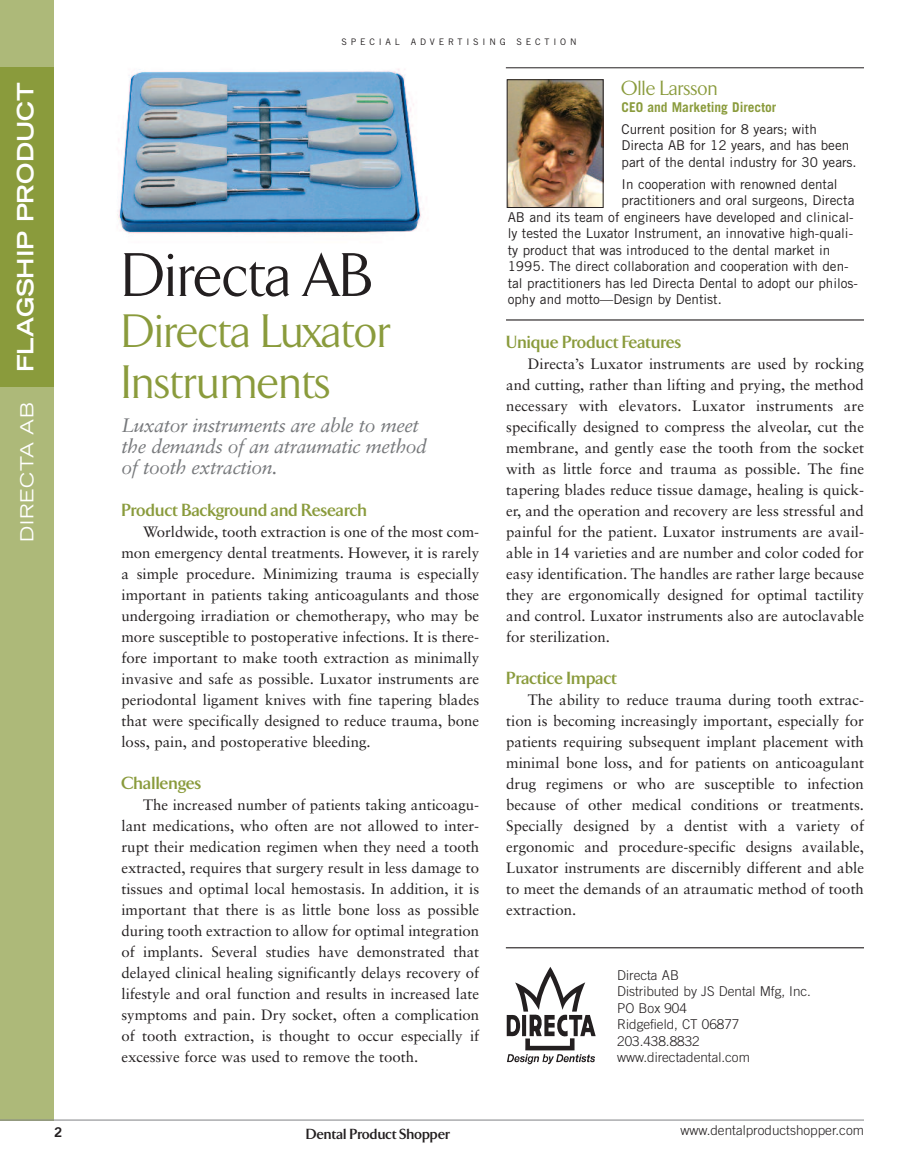
<style>
.page{position:relative;width:918px;height:1161px;background:#fff}
.page>*{position:absolute;margin:0;border:0;box-sizing:border-box;transform-origin:0 0}
.t1{font:63px "TF Arrow";color:#231f20}
.t2{font:48px/51px "TF Arrow";color:#8a9b3c}
.t3{font:700 expanded 22.5px "Trade Gothic LH";color:#fff}
.t4{font:21px "TF Arrow";color:#8a9b3c}
.t5{font:italic 19.5px/21px "Sabon";letter-spacing:-.02em;color:#76787b}
.t6{font:700 18px "TF Arrow";color:#8a9b3c}
.t7{font:expanded 18px "Trade Gothic LH";letter-spacing:.035em;color:#fff}
.t8{font:15px/21px "Sabon";color:#231f20;text-align:justify}
.t9{font:700 15px "TF Arrow";color:#231f20}
.t10{font:13.5px/16.5px "Trade Gothic";color:#231f20}
.t11{font:300 13.5px/16.5px "Trade Gothic";color:#231f20}
.t12{font:700 13.5px "Trade Gothic";color:#8a9b3c}
.t13{font:13.5px "Trade Gothic Bold Two";color:#231f20}
.t14{font:9px "Trade Gothic";letter-spacing:.425em;color:#231f20}
</style>
<div class="page">
<div style="left:0;top:0;width:54px;height:1120px;background:#adb979"></div>
<div style="left:0;top:68px;width:54px;height:319px;background:#8a9b3c"></div>
<img style="left:509px;top:81px;width:93px;height:125px">
<div style="left:507px;top:79px;width:97px;height:129px;border:1px solid #231f20"></div>
<hr style="left:506px;top:319px;width:358px;height:2px;background:#231f20">
<hr style="left:0;top:1120px;width:864px;height:1px;background:#808285">
<img style="left:117px;top:69px;width:304px;height:165px">
<hr style="left:506px;top:67px;width:358px;height:1px;background:#231f20">
<svg style="left:507px;top:967px;width:89px;height:97px"></svg>
<hr style="left:506px;top:947px;width:358px;height:1px;background:#231f20">
<h3 class="t3" style="left:17px;top:372px;width:292px;rotate:-90deg">FLAGSHIP PRODUCT</h3>
<p class="t7" style="left:20px;top:542px;width:141px;rotate:-90deg">DIRECTA AB</p>
<p class="t14" style="left:341px;top:38px;width:237px">SPECIAL ADVERTISING SECTION</p>
<h1 class="t1" style="left:122px;top:253px;width:253px">Directa AB</h1>
<h2 class="t2" style="left:122px;top:311px;width:271px">Directa Luxator<br>Instruments</h2>
<h3 class="t5" style="left:121px;top:417px;width:307px">Luxator instruments are able to meet the demands of an atraumatic method of tooth extraction.</h3>
<p class="t6" style="left:122px;top:504px;width:247px">Product Background and Research</p>
<p class="t8" style="left:121px;top:522px;width:359px;text-indent:22px">Worldwide, tooth extraction is one of the most com&shy;mon emergency dental treatments. However, it is rarely a simple procedure. Minimizing trauma is especially important in patients taking anticoagulants and those undergoing irradiation or chemotherapy, who may be more susceptible to postoperative infections. It is there&shy;fore important to make tooth extraction as minimally invasive and safe as possible. Luxator instruments are periodontal ligament knives with fine tapering blades that were specifically designed to reduce trauma, bone loss, pain, and postoperative bleeding.</p>
<p class="t6" style="left:122px;top:777px;width:81px">Challenges</p>
<p class="t8" style="left:121px;top:795px;width:359px;text-indent:22px">The increased number of patients taking anticoagu&shy;lant medications, who often are not allowed to inter&shy;rupt their medication regimen when they need a tooth extracted, requires that surgery result in less damage to tissues and optimal local hemostasis. In addition, it is important that there is as little bone loss as possible during tooth extraction to allow for optimal integration of implants. Several studies have demonstrated that delayed clinical healing significantly delays recovery of lifestyle and oral function and results in increased late symptoms and pain. Dry socket, often a complication of tooth extraction, is thought to occur especially if excessive force was used to remove the tooth.</p>
<h3 class="t4" style="left:622px;top:81px;width:98px">Olle Larsson</h3>
<p class="t12" style="left:622px;top:102px;width:156px">CEO and Marketing Director</p>
<p class="t10" style="left:622px;top:122px;width:237px">Current position for 8 years; with<br>Directa AB for 12 years, and has been part of the dental industry for 30 years.</p>
<p class="t10" style="left:622px;top:177px;width:218px">In cooperation with renowned dental</p>
<p class="t10" style="left:622px;top:193px;width:234px">practitioners and oral surgeons, Directa</p>
<p class="t10" style="left:508px;top:210px;width:347px">AB and its team of engineers have developed and clinical-</p>
<p class="t10" style="left:508px;top:226px;width:347px">ly tested the Luxator Instrument, an innovative high-quali-</p>
<p class="t10" style="left:508px;top:243px;width:324px">ty product that was introduced to the dental market in</p>
<p class="t10" style="left:508px;top:259px;width:343px">1995. The direct collaboration and cooperation with den-</p>
<p class="t10" style="left:508px;top:276px;width:352px">tal practitioners has led Directa Dental to adopt our philos-</p>
<p class="t10" style="left:508px;top:292px;width:216px">ophy and motto—Design by Dentist.</p>
<p class="t6" style="left:506px;top:336px;width:177px">Unique Product Features</p>
<p class="t8" style="left:506px;top:354px;width:359px;text-indent:22px">Directa’s Luxator instruments are used by rocking and cutting, rather than lifting and prying, the method necessary with elevators. Luxator instruments are specifically designed to compress the alveolar, cut the membrane, and gently ease the tooth from the socket with as little force and trauma as possible. The fine tapering blades reduce tissue damage, healing is quick&shy;er, and the operation and recovery are less stressful and painful for the patient. Luxator instruments are avail&shy;able in 14 varieties and are number and color coded for easy identification. The handles are rather large because they are ergonomically designed for optimal tactility and control. Luxator instruments also are autoclavable for sterilization.</p>
<p class="t6" style="left:506px;top:672px;width:112px">Practice Impact</p>
<p class="t8" style="left:506px;top:690px;width:359px;text-indent:22px">The ability to reduce trauma during tooth extrac&shy;tion is becoming increasingly important, especially for patients requiring subsequent implant placement with minimal bone loss, and for patients on anticoagulant drug regimens or who are susceptible to infection because of other medical conditions or treatments.<br>Specially designed by a dentist with a variety of ergonomic and procedure-specific designs available, Luxator instruments are discernibly different and able to meet the demands of an atraumatic method of tooth extraction.</p>
<p class="t11" style="left:617px;top:968px;width:195px">Directa AB<br>Distributed by JS Dental Mfg, Inc.<br>PO Box 904<br>Ridgefield, CT 06877<br>203.438.8832 www.directadental.com</p>
<p class="t13" style="left:54px;top:1127px;width:10px">2</p>
<p class="t9" style="left:306px;top:1129px;width:146px">Dental Product Shopper</p>
<p class="t11" style="left:680px;top:1123px;width:185px">www.dentalproductshopper.com</p>
</div>
